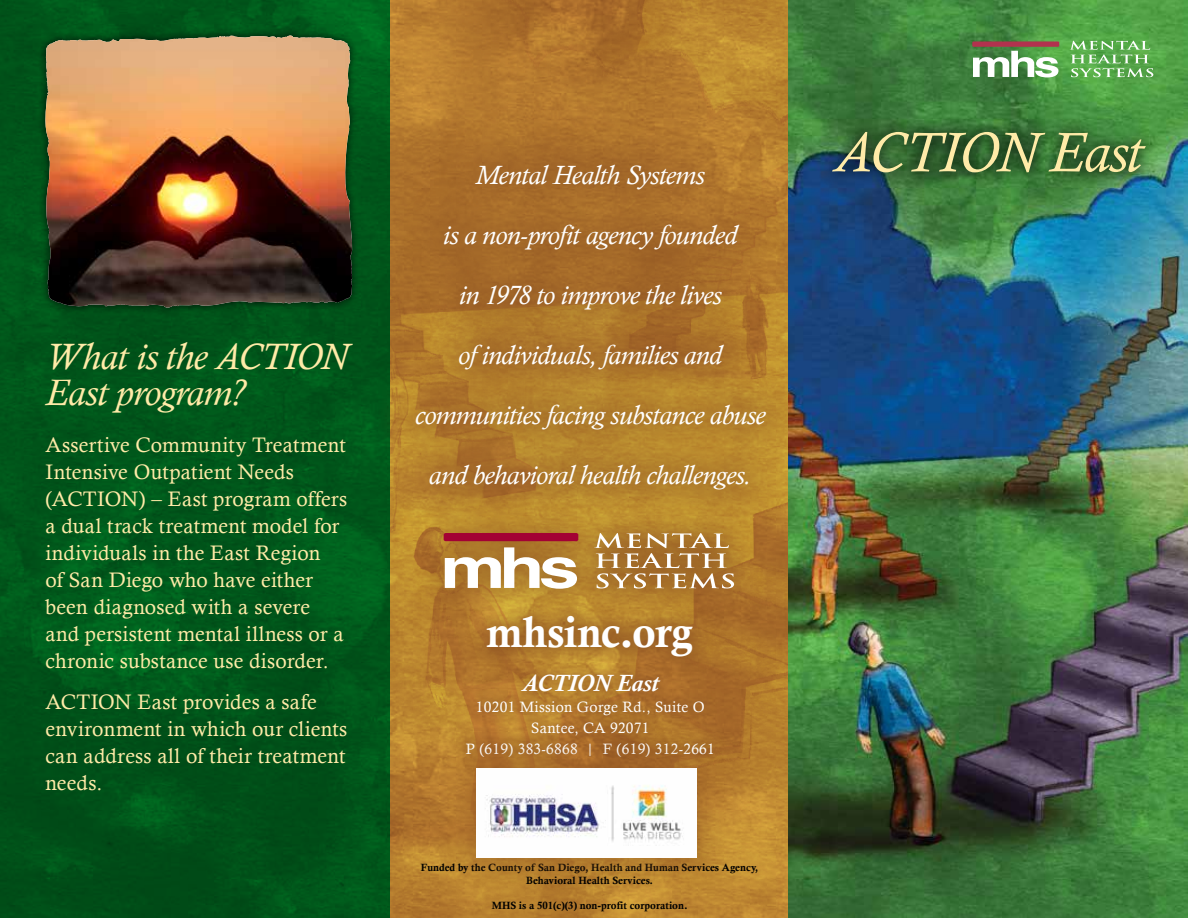
<style>
.page{position:relative;width:1188px;height:918px;background:#fff}
.page>*{position:absolute;margin:0;border:0;box-sizing:border-box;transform-origin:0 0}
.t1{font:italic 57px "Calisto";letter-spacing:-.02em;color:#ffeba8}
.t2{font:43.35px "Calis MT Bol";letter-spacing:-.02em;color:#fff}
.t3{font:italic 37.5px/36px "Calisto";letter-spacing:-.02em;color:#ffeba8}
.t4{font:italic 27px "Calisto";letter-spacing:-.02em;color:#fff}
.t5{font:italic 700 24px "Calisto";letter-spacing:-.01em;color:#fff}
.t6{font:21px/27px "Calisto";letter-spacing:.01em;color:#ffeba8}
.t7{font:15px/21px "Calisto";letter-spacing:.02em;color:#fff;text-align:center}
.t8{font:10.5px/12.6px "Calis MT Bol";color:#000;text-align:center}
</style>
<div class="page">
<img style="left:0;top:0;width:1188px;height:918px">
<div style="left:37px;top:28px;width:323px;height:288px;background:#000;opacity:.75"></div>
<img style="left:43px;top:35px;width:313px;height:274px">
<img style="left:57px;top:36px;width:229px;height:7px">
<div style="left:819px;top:118px;width:341px;height:69px;background:#000;opacity:.75"></div>
<svg style="left:973px;top:51px;width:85px;height:26px"></svg>
<div style="left:972px;top:41px;width:87px;height:6px;background:#b2324e"></div>
<svg style="left:1070px;top:41px;width:83px;height:36px;background:#78ba6d"></svg>
<div style="left:373px;top:122px;width:435px;height:410px;background:#925724;opacity:.75"></div>
<div style="left:415px;top:503px;width:347px;height:115px;background:#925724;opacity:.75"></div>
<svg style="left:445px;top:547px;width:132px;height:42px"></svg>
<div style="left:444px;top:533px;width:134px;height:8px;background:#a30134;border-radius:2px"></div>
<svg style="left:594px;top:533px;width:140px;height:55px;background:#b98f58"></svg>
<div style="left:452px;top:660px;width:275px;height:111px;background:#925724;opacity:.89"></div>
<div style="left:465px;top:595px;width:248px;height:83px;background:#925724;opacity:.75"></div>
<div style="left:447px;top:738px;width:280px;height:150px;background:#925724;opacity:.75"></div>
<img style="left:477px;top:768px;width:220px;height:90px">
<h3 class="t3" style="left:45px;top:339px;width:304px">What is the ACTION<br>East program?</h3>
<p class="t6" style="left:45px;top:431px;width:303px">Assertive Community Treatment<br>Intensive Outpatient Needs (ACTION) – East program offers a dual track treatment model for individuals in the East Region<br>of San Diego who have either been diagnosed with a severe and persistent mental illness or a chronic substance use disorder.</p>
<p class="t6" style="left:45px;top:688px;width:303px">ACTION East provides a safe environment in which our clients can address all of their treatment needs.</p>
<p class="t4" style="left:476px;top:159px;width:231px">Mental Health Systems</p>
<p class="t4" style="left:443px;top:219px;width:296px">is a non-profit agency founded</p>
<p class="t4" style="left:459px;top:279px;width:264px">in 1978 to improve the lives</p>
<p class="t4" style="left:458px;top:339px;width:266px">of individuals, families and</p>
<p class="t4" style="left:415px;top:399px;width:352px">communities facing substance abuse</p>
<p class="t4" style="left:429px;top:459px;width:324px">and behavioral health challenges.</p>
<h2 class="t2" style="left:486px;top:607px;width:208px">mhsinc.org</h2>
<p class="t5" style="left:522px;top:669px;width:139px">ACTION East</p>
<p class="t7" style="left:466px;top:696px;width:251px">10201 Mission Gorge Rd., Suite O<br>Santee, CA 92071<br>P (619) 383-6868 | F (619) 312-2661</p>
<p class="t8" style="left:421px;top:862px;width:339px">Funded by the County of San Diego, Health and Human Services Agency,<br>Behavioral Health Services.</p>
<p class="t8" style="left:492px;top:899px;width:197px">MHS is a 501(c)(3) non-profit corporation.</p>
<h1 class="t1" style="left:834px;top:119px;width:310px">ACTION East</h1>
</div>
